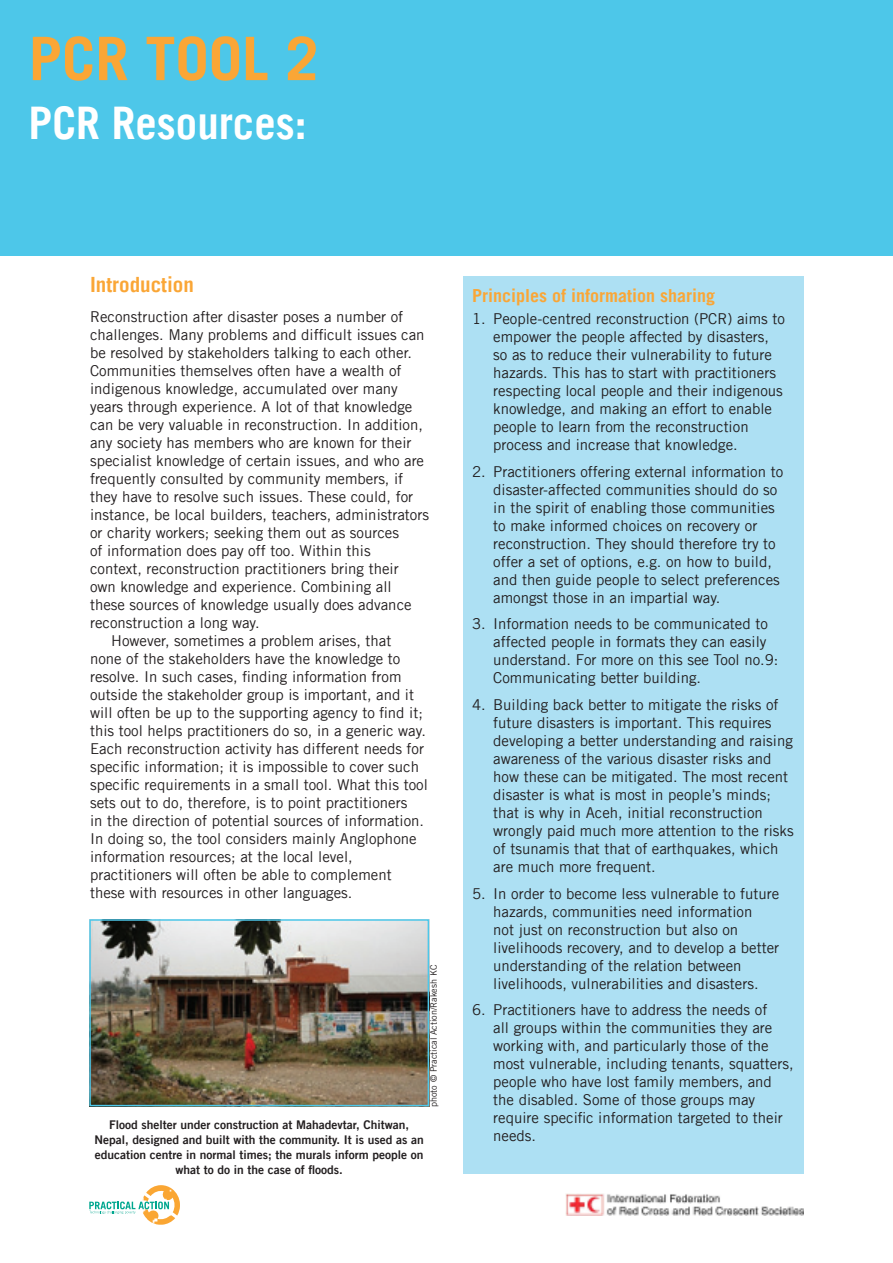
<style>
.page{position:relative;width:893px;height:1263px;background:#fff}
.page>*{position:absolute;margin:0;border:0;box-sizing:border-box;transform-origin:0 0}
.t1{font:700 60px "Trade Gothic";color:#faa636}
.Body_text_paragraph{font:700 45px "Trade Gothic";color:#fff;scale:.95 1}
.Heading_1{font:700 21px "Trade Gothic";color:#faa636}
.Heading_2{font:700 18px "Trade Gothic";color:#faa636}
.Body_text_2_indent{font:15px/18px "Trade Gothic";color:#231f20}
.Body_text_paragraph-2{font:15px/18px "Trade Gothic";color:#231f20}
.Body_text_2{font:15px/18px "Trade Gothic";color:#231f20}
.Figure_title{font:12px/15px "Trade Gothic Bold Two";color:#231f20;text-align:center}
.Figure_credit{font:9px "Trade Gothic";color:#231f20}
</style>
<div class="page">
<img style="left:142px;top:1185px;width:38px;height:40px">
<svg style="left:89px;top:1201px;width:80px;height:13px"></svg>
<img style="left:566px;top:1193px;width:238px;height:22px">
<div style="left:463px;top:276px;width:341px;height:898px;background:#ade0f3"></div>
<div style="left:0;top:0;width:893px;height:255px;background:#4dc7e9"></div>
<img style="left:92px;top:922px;width:334px;height:181px">
<div style="left:89px;top:919px;width:340px;height:187px;border:2px solid #4dc7e9"></div>
<p class="t1" style="left:29px;top:22px;width:292px">PCR TOOL 2</p>
<p class="Body_text_paragraph" style="left:29px;top:95px;width:294px">PCR Resources:</p>
<p class="Heading_1" style="left:90px;top:271px;width:105px">Introduction</p>
<p class="Body_text_paragraph-2" style="left:90px;top:308px;width:341px">Reconstruction after disaster poses a number of challenges. Many problems and difficult issues can be resolved by stakeholders talking to each other.<br>Communities themselves often have a wealth of indigenous knowledge, accumulated over many years through experience. A lot of that knowledge can be very valuable in reconstruction. In addition, any society has members who are known for their specialist knowledge of certain issues, and who are frequently consulted by community members, if they have to resolve such issues. These could, for instance, be local builders, teachers, administrators or charity workers; seeking them out as sources<br>of information does pay off too. Within this<br>context, reconstruction practitioners bring their<br>own knowledge and experience. Combining all these sources of knowledge usually does advance reconstruction a long way.</p>
<p class="Body_text_2" style="left:90px;top:632px;width:339px;text-indent:21px">However, sometimes a problem arises, that<br>none of the stakeholders have the knowledge to resolve. In such cases, finding information from outside the stakeholder group is important, and it will often be up to the supporting agency to find it; this tool helps practitioners do so, in a generic way.<br>Each reconstruction activity has different needs for specific information; it is impossible to cover such specific requirements in a small tool. What this tool sets out to do, therefore, is to point practitioners<br>in the direction of potential sources of information.<br>In doing so, the tool considers mainly Anglophone information resources; at the local level, practitioners will often be able to complement these with resources in other languages.</p>
<p class="Figure_credit" style="left:428px;top:1107px;width:144px;rotate:-90deg">photo © Practical Action/Rakesh KC</p>
<p class="Figure_title" style="left:95px;top:1117px;width:331px">Flood shelter under construction at Mahadevtar, Chitwan, Nepal, designed and built with the community. It is used as an education centre in normal times; the murals inform people on what to do in the case of floods.</p>
<p class="Heading_2" style="left:472px;top:285px;width:245px">Principles of information sharing</p>
<p class="Body_text_2_indent" style="left:493px;top:310px;width:293px;text-indent:-21px">1. People-centred reconstruction (PCR) aims to empower the people affected by disasters, so as to reduce their vulnerability to future hazards. This has to start with practitioners respecting local people and their indigenous knowledge, and making an effort to enable people to learn from the reconstruction process and increase that knowledge.</p>
<p class="Body_text_2_indent" style="left:493px;top:462px;width:291px;text-indent:-21px">2. Practitioners offering external information to disaster-affected communities should do so in the spirit of enabling those communities to make informed choices on recovery or reconstruction. They should therefore try to offer a set of options, e.g. on how to build, and then guide people to select preferences amongst those in an impartial way.</p>
<p class="Body_text_2_indent" style="left:493px;top:615px;width:287px;text-indent:-21px">3. Information needs to be communicated to affected people in formats they can easily understand. For more on this see Tool no.9:<br>Communicating better building.</p>
<p class="Body_text_2_indent" style="left:493px;top:695px;width:302px;text-indent:-21px">4. Building back better to mitigate the risks of future disasters is important. This requires developing a better understanding and raising awareness of the various disaster risks and how these can be mitigated. The most recent disaster is what is most in people’s minds; that is why in Aceh, initial reconstruction wrongly paid much more attention to the risks of tsunamis that that of earthquakes, which are much more frequent.</p>
<p class="Body_text_2_indent" style="left:493px;top:884px;width:288px;text-indent:-21px">5. In order to become less vulnerable to future hazards, communities need information<br>not just on reconstruction but also on livelihoods recovery, and to develop a better understanding of the relation between livelihoods, vulnerabilities and disasters.</p>
<p class="Body_text_2_indent" style="left:493px;top:1000px;width:302px;text-indent:-21px">6. Practitioners have to address the needs of<br>all groups within the communities they are working with, and particularly those of the most vulnerable, including tenants, squatters, people who have lost family members, and the disabled. Some of those groups may require specific information targeted to their needs.</p>
</div>
